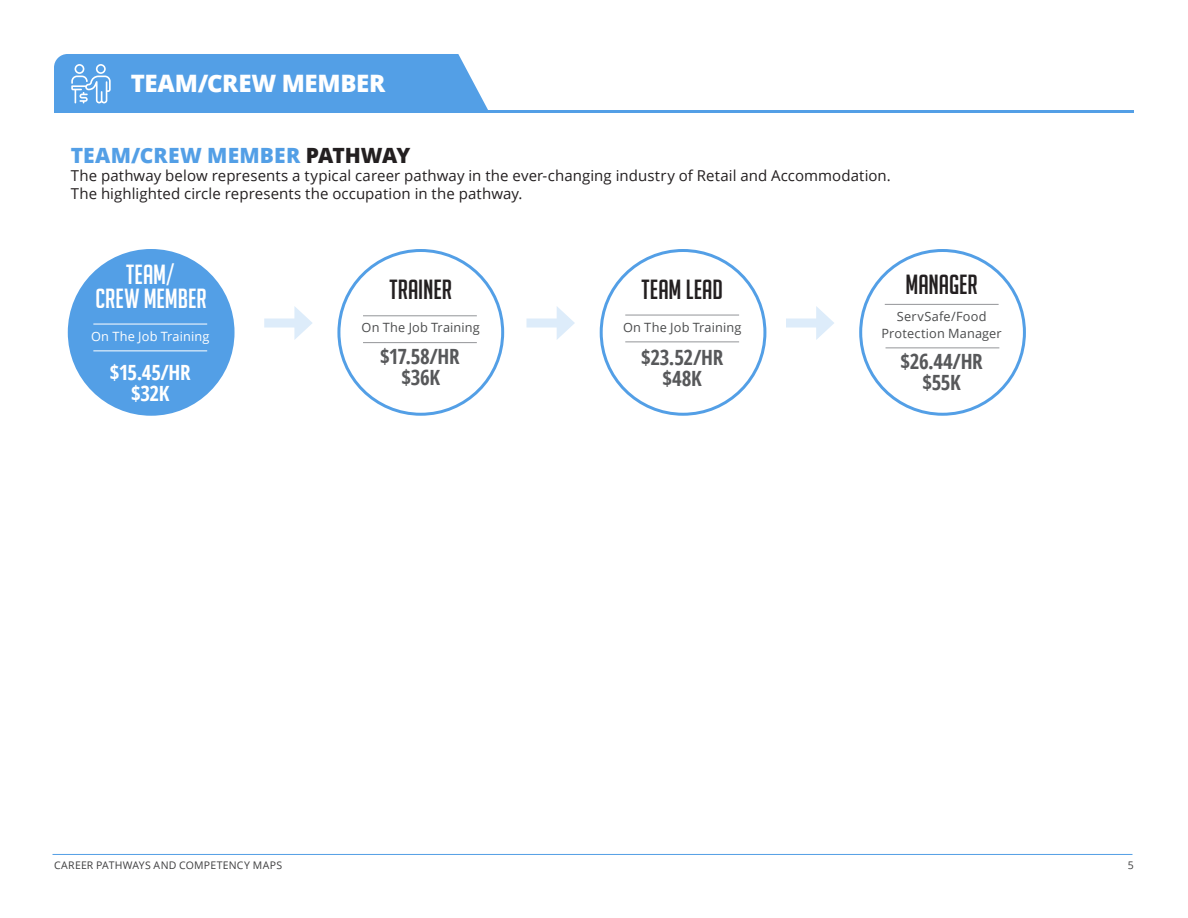
<style>
.page{position:relative;width:1188px;height:918px;background:#fff}
.page>*{position:absolute;margin:0;border:0;box-sizing:border-box;transform-origin:0 0}
.t1{font:27px "Big Noodle Titling";color:#231f20}
.t2{font:27px/24px "Big Noodle Titling";letter-spacing:.005em;color:#fff;text-align:center}
.t3{font:800 24px "Open Sans";letter-spacing:-.01em;color:#fff}
.t4{font:700 condensed 21px/21px "Open Sans";letter-spacing:-.02em;color:#57585a;text-align:center}
.t5{font:800 21px "Open Sans";letter-spacing:.005em;color:#539fe6}
.t6{font:700 condensed 21px/21px "Open Sans";letter-spacing:-.025em;color:#fff;text-align:center}
.t7{font:15px/18px "Open Sans";letter-spacing:.005em;color:#231f20}
.t8{font:12.75px/16.5px "Open Sans";letter-spacing:.01em;color:#4b4c4d;text-align:center}
.t9{font:12.75px "Open Sans";letter-spacing:.01em;color:#fff}
.t10{font:10.5px "Open Sans";letter-spacing:.025em;color:#3e3e3f}
.s1{color:#231f20}
</style>
<div class="page">
<div style="left:264px;top:319px;width:38px;height:9px;background:#ddecfa"></div>
<svg style="left:294px;top:306px;width:18px;height:34px"></svg>
<div style="left:526px;top:319px;width:38px;height:9px;background:#ddecfa"></div>
<svg style="left:557px;top:307px;width:18px;height:32px"></svg>
<div style="left:786px;top:319px;width:37px;height:9px;background:#ddecfa"></div>
<svg style="left:816px;top:306px;width:18px;height:34px"></svg>
<hr style="left:52px;top:854px;width:1080px;height:1px;background:#539fe6">
<div style="left:69px;top:251px;width:164px;height:163px;background:#539fe6;border-radius:50%"></div>
<hr style="left:93px;top:324px;width:114px;height:1px;background:#fff">
<hr style="left:93px;top:351px;width:114px;height:1px;background:#fff">
<hr style="left:363px;top:316px;width:114px;height:1px;background:#939598">
<hr style="left:363px;top:342px;width:114px;height:1px;background:#939598">
<hr style="left:625px;top:315px;width:114px;height:1px;background:#939598">
<hr style="left:625px;top:342px;width:114px;height:1px;background:#939598">
<hr style="left:885px;top:304px;width:114px;height:1px;background:#939598">
<hr style="left:886px;top:348px;width:113px;height:1px;background:#939598">
<hr style="left:54px;top:111px;width:1080px;height:2px;background:#539fe6">
<div style="left:54px;top:54px;width:434px;height:57px;background:#539fe6"></div>
<p class="t3" style="left:131px;top:65px;width:256px">TEAM/CREW MEMBER</p>
<p class="t5" style="left:71px;top:139px;width:341px">TEAM/CREW MEMBER <span class="s1">PATHWAY</span></p>
<p class="t7" style="left:71px;top:166px;width:822px">The pathway below represents a typical career pathway in the ever-changing industry of Retail and Accommodation.<br>The highlighted circle represents the occupation in the pathway.</p>
<p class="t2" style="left:95px;top:262px;width:113px">TEAM/<br>CREW MEMBER</p>
<p class="t9" style="left:91px;top:327px;width:120px">On The Job Training</p>
<p class="t6" style="left:110px;top:361px;width:82px">$15.45/HR $32K</p>
<p class="t1" style="left:389px;top:275px;width:64px">TRAINER</p>
<p class="t8" style="left:362px;top:319px;width:120px">On The Job Training</p>
<p class="t4" style="left:380px;top:345px;width:81px">$17.58/HR $36K</p>
<p class="t1" style="left:642px;top:274px;width:83px">TEAM LEAD</p>
<p class="t8" style="left:623px;top:318px;width:120px">On The Job Training</p>
<p class="t4" style="left:641px;top:346px;width:84px">$23.52/HR $48K</p>
<p class="t1" style="left:906px;top:270px;width:74px">MANAGER</p>
<p class="t8" style="left:882px;top:308px;width:122px">ServSafe/Food<br>Protection Manager</p>
<p class="t4" style="left:901px;top:350px;width:84px">$26.44/HR $55K</p>
<p class="t10" style="left:54px;top:858px;width:230px">CAREER PATHWAYS AND COMPETENCY MAPS</p>
<p class="t10" style="left:1128px;top:858px;width:8px">5</p>
</div>
